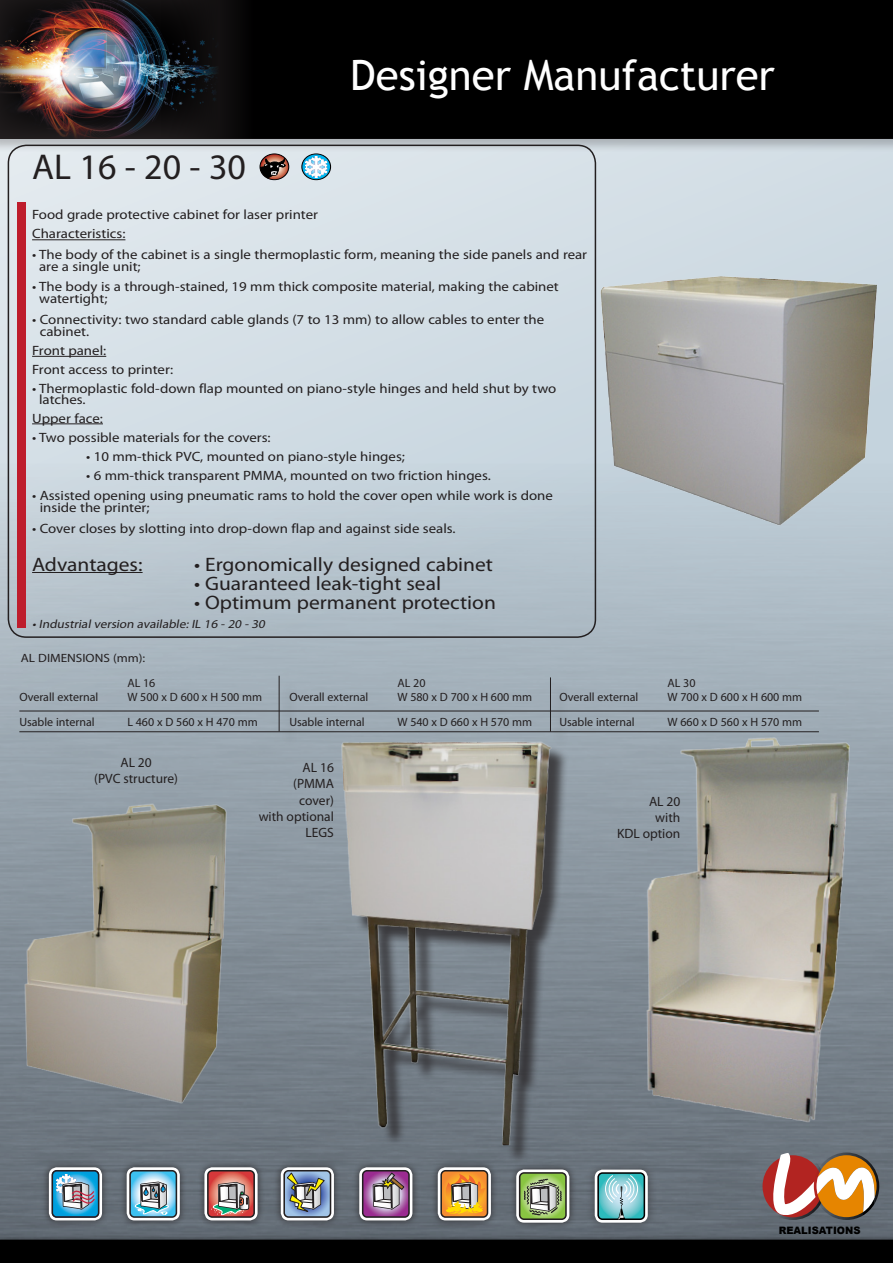
<style>
.page{position:relative;width:893px;height:1263px;background:#fff}
.page>*{position:absolute;margin:0;border:0;box-sizing:border-box;transform-origin:0 0}
.t1{font:42px "Trebuchet MS";color:#fff}
.t2{font:42px "Myriad Pro";color:#fff}
.t3{font:36px "Myriad Pro";color:#231f20}
.t4{font:19.5px "Myriad Pro";color:#231f20;scale:1.1 1}
.t5{font:13.5px/12px "Myriad Pro";color:#231f20;scale:1.1 1}
.t6{font:13.5px/16.2px "Myriad Pro";color:#231f20;text-align:right}
.t7{font:12px "Myriad Pro";color:#231f20}
.t8{font:italic 12px "Myriad Pro";color:#231f20;scale:1.1 1}
.t9{font:12px/25px "Myriad Pro";color:#231f20;scale:1.1 1}
.t10{font:900 10.2px "Arial";color:#000}
</style>
<div class="page">
<div style="left:0;top:0;width:893px;height:1240px;background:#d5dfe6"></div>
<img style="left:0;top:463px;width:893px;height:770px">
<div style="left:0;top:0;width:893px;height:153px;background:#231f20;opacity:.25"></div>
<div style="left:0;top:1233px;width:893px;height:30px;background:#231f20;opacity:.25"></div>
<img style="left:0;top:0;width:148px;height:139px">
<svg style="left:148px;top:0;width:745px;height:139px;background:#020203"></svg>
<div style="left:0;top:1239px;width:893px;height:24px;background:#000"></div>
<svg style="left:760px;top:1152px;width:119px;height:68px;background:#b8866c"></svg>
<div style="left:42px;top:1160px;width:67px;height:67px;background:#231f20;opacity:.75"></div>
<div style="left:49px;top:1167px;width:53px;height:53px;background:#fff;border-radius:8px"></div>
<svg style="left:51px;top:1169px;width:49px;height:49px;background:#639ab8"></svg>
<div style="left:119px;top:1160px;width:68px;height:67px;background:#231f20;opacity:.75"></div>
<div style="left:127px;top:1167px;width:53px;height:53px;background:#fff;border-radius:8px"></div>
<svg style="left:127px;top:1169px;width:51px;height:49px;background:#84b0c2"></svg>
<div style="left:273px;top:1160px;width:68px;height:67px;background:#231f20;opacity:.75"></div>
<div style="left:281px;top:1167px;width:53px;height:53px;background:#fff;border-radius:8px"></div>
<svg style="left:283px;top:1169px;width:49px;height:49px;background:#87959f"></svg>
<div style="left:352px;top:1160px;width:67px;height:67px;background:#231f20;opacity:.75"></div>
<div style="left:359px;top:1167px;width:53px;height:53px;background:#fff;border-radius:8px"></div>
<svg style="left:361px;top:1169px;width:50px;height:49px;background:#9c7397"></svg>
<div style="left:430px;top:1160px;width:68px;height:67px;background:#231f20;opacity:.75"></div>
<div style="left:438px;top:1167px;width:53px;height:53px;background:#fff;border-radius:8px"></div>
<svg style="left:440px;top:1169px;width:49px;height:49px;background:#ca9650"></svg>
<div style="left:509px;top:1162px;width:67px;height:67px;background:#231f20;opacity:.75"></div>
<div style="left:516px;top:1169px;width:53px;height:54px;background:#fff;border-radius:8px"></div>
<svg style="left:518px;top:1171px;width:49px;height:50px;background:#91a775"></svg>
<div style="left:586px;top:1161px;width:71px;height:71px;background:#231f20;opacity:.5"></div>
<div style="left:595px;top:1169px;width:53px;height:54px;background:#fff;border-radius:8px"></div>
<svg style="left:597px;top:1171px;width:49px;height:50px;background:#7bb8bd"></svg>
<div style="left:8px;top:145px;width:588px;height:493px;border:2px solid #231f20;border-radius:18px"></div>
<hr style="left:32px;top:239px;width:93px;height:1px;background:#231f20">
<hr style="left:32px;top:356px;width:74px;height:1px;background:#231f20">
<hr style="left:32px;top:423px;width:71px;height:1px;background:#231f20">
<hr style="left:32px;top:572px;width:111px;height:1px;background:#231f20">
<div style="left:18px;top:202px;width:8px;height:426px;background:#be1d2c"></div>
<hr style="left:19px;top:711px;width:800px;height:1px;background:#231f20">
<hr style="left:19px;top:731px;width:800px;height:1px;background:#231f20">
<div style="left:197px;top:1160px;width:68px;height:67px;background:#231f20;opacity:.75"></div>
<div style="left:204px;top:1167px;width:54px;height:53px;background:#fff;border-radius:8px"></div>
<svg style="left:204px;top:1169px;width:52px;height:49px;background:#af7e78"></svg>
<div style="left:301px;top:153px;width:30px;height:27px;border:1px solid #000;border-radius:50%"></div>
<svg style="left:302px;top:154px;width:29px;height:26px"></svg>
<div style="left:281px;top:680px;width:17px;height:68px;background:#231f20;opacity:.75"></div>
<hr style="left:279px;top:676px;width:1px;height:55px;background:#231f20">
<div style="left:553px;top:682px;width:16px;height:66px;background:#9fabb5"></div>
<hr style="left:550px;top:677px;width:1px;height:55px;background:#231f20">
<div style="left:260px;top:153px;width:29px;height:27px;border:1px solid #000;border-radius:50%"></div>
<svg style="left:260px;top:154px;width:29px;height:26px"></svg>
<img style="left:596px;top:267px;width:283px;height:260px">
<img style="left:13px;top:795px;width:228px;height:317px">
<div style="left:345px;top:744px;width:225px;height:420px;background:#69727c"></div>
<img style="left:330px;top:710px;width:261px;height:438px">
<img style="left:636px;top:726px;width:230px;height:402px">
<h1 class="t1" style="left:350px;top:50px;width:426px">Designer Manufacturer</h1>
<h1 class="t2" style="left:349px;top:49px;width:378px">Concepteur Fabricant</h1>
<h2 class="t3" style="left:32px;top:145px;width:215px">AL 16 - 20 - 30</h2>
<p class="t5" style="left:32px;top:205px;width:261px;line-height:19px">Food grade protective cabinet for laser printer<br>Characteristics:</p>
<p class="t5" style="left:39px;top:248px;width:500px;text-indent:-7px">• The body of the cabinet is a single thermoplastic form, meaning the side panels and rear are a single unit;</p>
<p class="t5" style="left:39px;top:281px;width:474px;text-indent:-7px">• The body is a through-stained, 19 mm thick composite material, making the cabinet watertight;</p>
<p class="t5" style="left:40px;top:313px;width:460px;text-indent:-8px">• Connectivity: two standard cable glands (7 to 13 mm) to allow cables to enter the cabinet.</p>
<p class="t5" style="left:32px;top:341px;width:130px;line-height:19px">Front panel:<br>Front access to printer:</p>
<p class="t5" style="left:39px;top:383px;width:472px;line-height:10.5px;text-indent:-7px">• Thermoplastic fold-down flap mounted on piano-style hinges and held shut by two latches.</p>
<p class="t5" style="left:32px;top:412px;width:66px">Upper face:</p>
<p class="t5" style="left:32px;top:431px;width:218px">• Two possible materials for the covers:</p>
<p class="t5" style="left:86px;top:450px;width:291px">• 10 mm-thick PVC, mounted on piano-style hinges;</p>
<p class="t5" style="left:86px;top:469px;width:369px">• 6 mm-thick transparent PMMA, mounted on two friction hinges.</p>
<p class="t5" style="left:40px;top:489px;width:468px;text-indent:-8px">• Assisted opening using pneumatic rams to hold the cover open while work is done inside the printer;</p>
<p class="t5" style="left:32px;top:522px;width:387px">• Cover closes by slotting into drop-down flap and against side seals.</p>
<h3 class="t4" style="left:32px;top:552px;width:102px">Advantages:</h3>
<h3 class="t4" style="left:194px;top:552px;width:273px">• Ergonomically designed cabinet</h3>
<h3 class="t4" style="left:194px;top:571px;width:226px">• Guaranteed leak-tight seal</h3>
<h3 class="t4" style="left:194px;top:590px;width:276px">• Optimum permanent protection</h3>
<p class="t8" style="left:32px;top:617px;width:216px">•Industrialversion available:IL 16 -20 -30</p>
<p class="t9" style="left:127px;top:645px;width:27px;text-indent:-107px">AL DIMENSIONS (mm):<br>AL 16</p>
<p class="t7" style="left:397px;top:675px;width:30px">AL 20</p>
<p class="t7" style="left:667px;top:675px;width:30px">AL 30</p>
<p class="t7" style="left:19px;top:690px;width:81px">Overall external</p>
<p class="t7" style="left:127px;top:690px;width:136px">W 500 x D 600 x H 500 mm</p>
<p class="t7" style="left:289px;top:690px;width:81px">Overall external</p>
<p class="t7" style="left:397px;top:690px;width:136px">W 580 x D 700 x H 600 mm</p>
<p class="t7" style="left:559px;top:690px;width:81px">Overall external</p>
<p class="t7" style="left:667px;top:690px;width:136px">W 700 x D 600 x H 600 mm</p>
<p class="t7" style="left:19px;top:715px;width:77px">Usable internal</p>
<p class="t7" style="left:127px;top:715px;width:132px">L 460 x D 560 x H 470 mm</p>
<p class="t7" style="left:289px;top:715px;width:77px">Usable internal</p>
<p class="t7" style="left:397px;top:715px;width:136px">W 540 x D 660 x H 570 mm</p>
<p class="t7" style="left:559px;top:715px;width:77px">Usable internal</p>
<p class="t7" style="left:667px;top:715px;width:136px">W 660 x D 560 x H 570 mm</p>
<p class="t6" style="left:94px;top:754px;width:85px;text-align:center">AL 20<br>(PVC structure)</p>
<p class="t6" style="left:259px;top:759px;width:77px">AL 16 (PMMA cover)<br>with optional<br>LEGS</p>
<p class="t6" style="left:617px;top:793px;width:65px">AL 20<br>with<br>KDL option</p>
<p class="t10" style="left:779px;top:1224px;width:83px">REALISATIONS</p>
</div>
